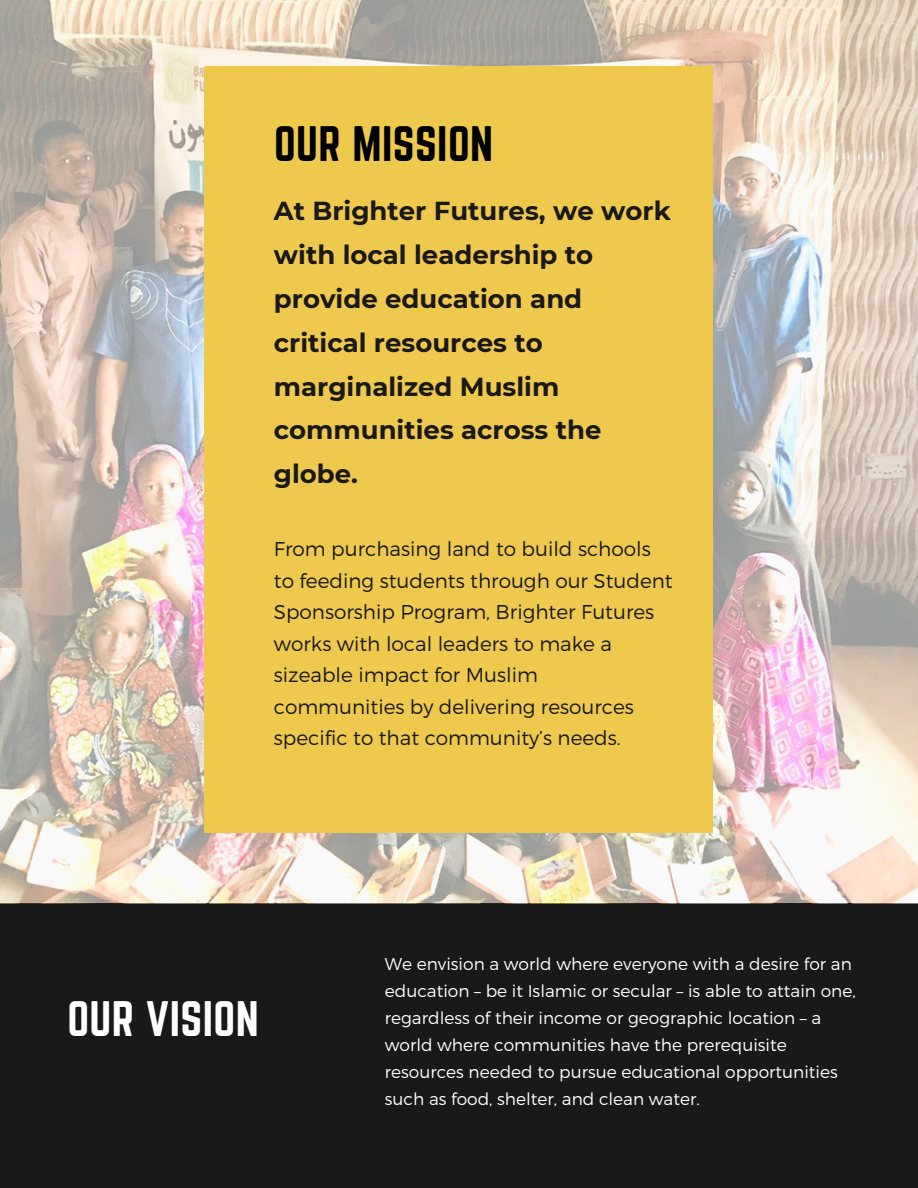
<style>
.page{position:relative;width:918px;height:1188px;background:#fff}
.page>*{position:absolute;margin:0;border:0;box-sizing:border-box;transform-origin:0 0}
.t1{font:43.65px "Norwester";letter-spacing:.01em;color:#000}
.t2{font:43.65px "Norwester";letter-spacing:.01em;color:#fff}
.t3{font:700 25.95px/43.8px "Montserrat";color:#191919}
.t4{font:300 19.95px/31.5px "Montserrat";color:#191919}
.t5{font:300 16.95px/27px "Montserrat";color:#fff}
</style>
<div class="page">
<div style="left:0;top:903px;width:918px;height:285px;background:#191919"></div>
<img style="left:0;top:0;width:918px;height:904px">
<div style="left:205px;top:67px;width:508px;height:766px;background:#eec94d"></div>
<h1 class="t1" style="left:274px;top:118px;width:221px">OUR MISSION</h1>
<h2 class="t3" style="left:274px;top:189px;width:399px">At Brighter Futures, we work with local leadership to provide education and critical resources to marginalized Muslim communities across the globe.</h2>
<p class="t4" style="left:274px;top:533px;width:400px">From purchasing land to build schools to feeding students through our Student Sponsorship Program, Brighter Futures works with local leaders to make a sizeable impact for Muslim communities by delivering resources specific to that community’s needs.</p>
<h1 class="t2" style="left:67px;top:992px;width:193px">OUR VISION</h1>
<p class="t5" style="left:385px;top:950px;width:472px">We envision a world where everyone with a desire for an education – be it Islamic or secular – is able to attain one, regardless of their income or geographic location – a world where communities have the prerequisite resources needed to pursue educational opportunities such as food, shelter, and clean water.</p>
</div>
